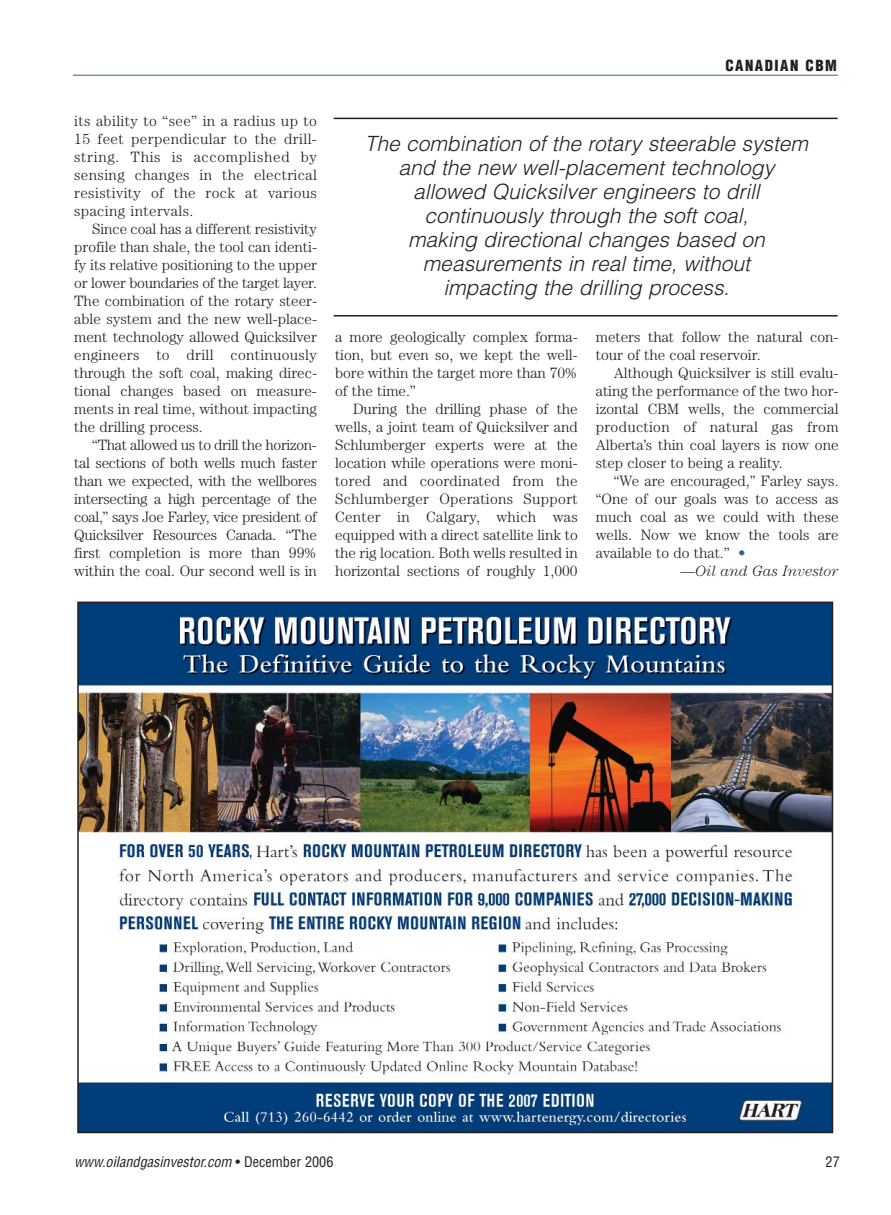
<style>
.page{position:relative;width:891px;height:1215px;background:#fff}
.page>*{position:absolute;margin:0;border:0;box-sizing:border-box;transform-origin:0 0}
.t1{font:italic 300 21px/24px "Helvetica";color:#231f20;text-align:center}
.t2{font:300 15px/18px "Century";color:#231f20;text-align:justify}
.t3{font:italic 300 15px "Century";color:#231f20}
.t4{font:900 condensed 15px "Helvetica";letter-spacing:.1em;color:#231f20}
.t5{font:italic condensed 14.25px "Helvetica";color:#231f20}
.t6{font:condensed 14.25px "Helvetica";color:#231f20}
.s1{color:#2e6893}
.s2{font-style:normal}
</style>
<div class="page">
<hr style="left:73px;top:75px;width:765px;height:1px;background:#2e6893">
<img style="left:80px;top:605px;width:750px;height:525px">
<hr style="left:334px;top:118px;width:504px;height:1px;background:#231f20">
<hr style="left:334px;top:315px;width:504px;height:2px;background:#231f20">
<p class="t4" style="left:725px;top:60px;width:113px">CANADIAN CBM</p>
<p class="t2" style="left:74px;top:113px;width:244px">its ability to “see” in a radius up to 15 feet perpendicular to the drill&shy;string. This is accomplished by sensing changes in the electrical resistivity of the rock at various spacing intervals.</p>
<p class="t2" style="left:74px;top:221px;width:244px;text-indent:18px">Since coal has a different resistivity profile than shale, the tool can identi&shy;fy its relative positioning to the upper or lower boundaries of the target layer.<br>The combination of the rotary steer&shy;able system and the new well-place&shy;ment technology allowed Quicksilver engineers to drill continuously through the soft coal, making direc&shy;tional changes based on measure&shy;ments in real time, without impacting the drilling process.</p>
<p class="t2" style="left:74px;top:437px;width:244px;text-indent:18px">“That allowed us to drill the horizon&shy;tal sections of both wells much faster than we expected, with the wellbores intersecting a high percentage of the coal,” says Joe Farley, vice president of Quicksilver Resources Canada. “The first completion is more than 99% within the coal. Our second well is in</p>
<p class="t1" style="left:365px;top:133px;width:449px">The combination of the rotary steerable system and the new well-placement technology allowed Quicksilver engineers to drill continuously through the soft coal,<br>making directional changes based on measurements in real time, without<br>impacting the drilling process.</p>
<p class="t2" style="left:335px;top:329px;width:244px">a more geologically complex forma&shy;tion, but even so, we kept the well&shy;bore within the target more than 70% of the time.”</p>
<p class="t2" style="left:335px;top:401px;width:244px;text-indent:18px">During the drilling phase of the wells, a joint team of Quicksilver and Schlumberger experts were at the location while operations were moni&shy;tored and coordinated from the Schlumberger Operations Support Center in Calgary, which was equipped with a direct satellite link to the rig location. Both wells resulted in horizontal sections of roughly 1,000</p>
<p class="t2" style="left:596px;top:329px;width:244px">meters that follow the natural con&shy;tour of the coal reservoir.</p>
<p class="t2" style="left:596px;top:365px;width:244px;text-indent:18px">Although Quicksilver is still evalu&shy;ating the performance of the two hor&shy;izontal CBM wells, the commercial production of natural gas from Alberta’s thin coal layers is now one step closer to being a reality.</p>
<p class="t2" style="left:614px;top:473px;width:226px">“We are encouraged,” Farley says.</p>
<p class="t2" style="left:596px;top:491px;width:244px">“One of our goals was to access as</p>
<p class="t2" style="left:596px;top:509px;width:244px">much coal as we could with these</p>
<p class="t2" style="left:596px;top:527px;width:244px">wells. Now we know the tools are</p>
<p class="t2" style="left:596px;top:545px;width:151px">available to do that.” <span class="s1">•</span></p>
<p class="t3" style="left:680px;top:566px;width:160px">—Oil and Gas Investor</p>
<p class="t5" style="left:74px;top:1157px;width:261px">www.oilandgasinvestor.com <span class="s2">• D e c e m b e r 2 0 0 6</span></p>
<p class="t6" style="left:826px;top:1157px;width:16px">27</p>
</div>
